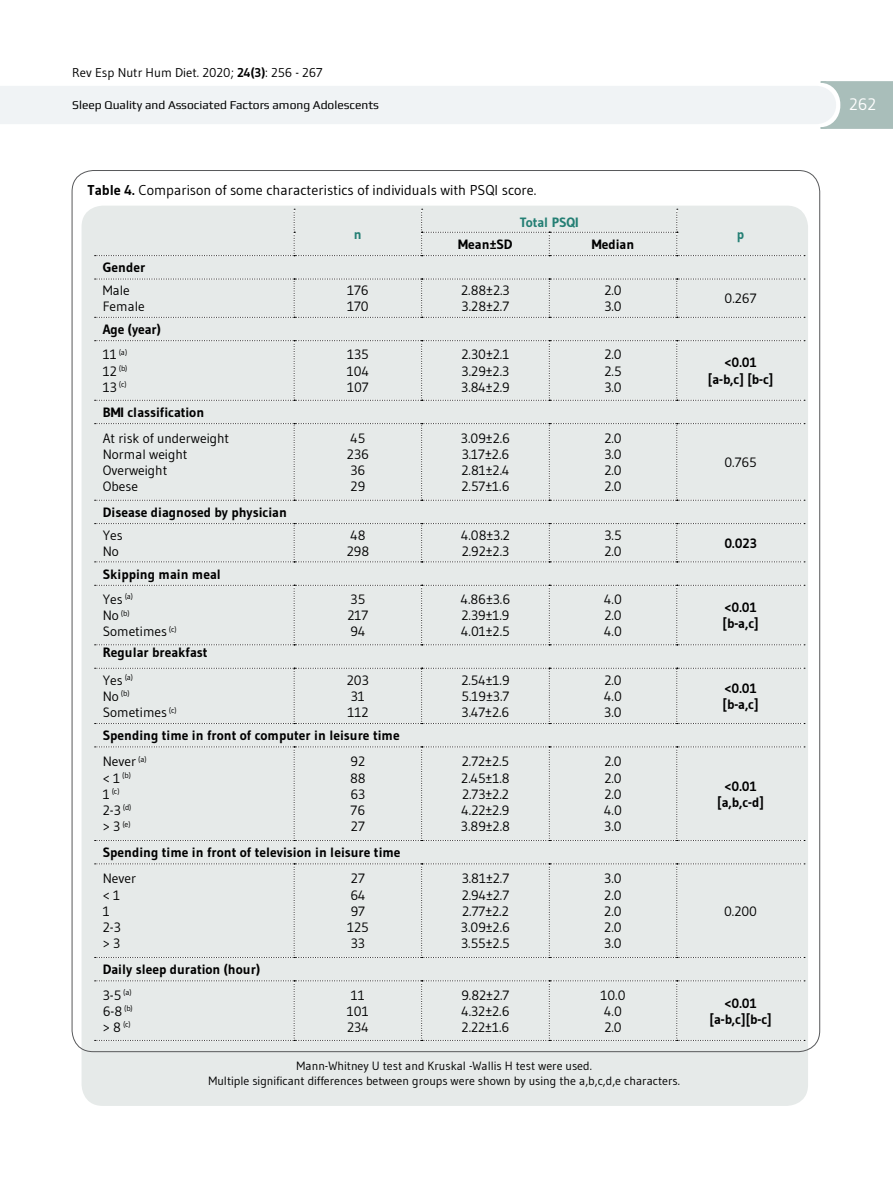
<style>
.page{position:relative;width:893px;height:1191px;background:#fff}
.page>*{position:absolute;margin:0;border:0;box-sizing:border-box;transform-origin:0 0}
.t1{font:16.5px "Gudea";color:#fff}
.t2{font:14.25px "Gudea";color:#000}
.t3{font:13.5px/16.2px "Gudea";color:#000}
.t4{font:700 13.5px/16.2px "Gudea";color:#000}
.t5{font:700 13.5px "Gudea";color:#247f74}
.t6{font:12.75px "Gudea";color:#000}
.t7{font:12px/14.4px "Gudea";color:#000;text-align:center}
.t8{font:12px "Play";color:#000}
.t9{font:7.8px/16.2px "Gudea";color:#000;text-align:justify}
.s1{font-weight:700}
.s2{font-size:13.5px}
.s3{font-weight:400}
</style>
<div class="page">
<svg style="left:0;top:81px;width:893px;height:48px"></svg>
<div style="left:82px;top:206px;width:726px;height:900px;background:#e6eae9;border-radius:21px"></div>
<svg style="left:95px;top:209px;width:710px;height:47px"></svg>
<svg style="left:95px;top:279px;width:710px;height:39px"></svg>
<svg style="left:95px;top:340px;width:710px;height:61px"></svg>
<svg style="left:95px;top:423px;width:710px;height:78px"></svg>
<svg style="left:95px;top:523px;width:710px;height:39px"></svg>
<svg style="left:95px;top:585px;width:710px;height:60px"></svg>
<svg style="left:95px;top:668px;width:710px;height:56px"></svg>
<svg style="left:95px;top:746px;width:710px;height:95px"></svg>
<svg style="left:95px;top:863px;width:710px;height:95px"></svg>
<svg style="left:95px;top:980px;width:710px;height:61px"></svg>
<p class="t6" style="left:72px;top:65px;width:252px">Rev Esp Nutr Hum Diet. 2020; <span class="s1">24(3)</span>: 256 - 267</p>
<p class="t8" style="left:72px;top:97px;width:308px">Sleep Quality and Associated Factors among Adolescents</p>
<p class="t1" style="left:849px;top:94px;width:28px">262</p>
<p class="t2" style="left:88px;top:181px;width:450px"><span class="s1">Table 4.</span> Comparison of some characteristics of individuals with PSQI score.</p>
<p class="t5" style="left:354px;top:225px;width:9px">n</p>
<p class="t5" style="left:520px;top:214px;width:60px">Total PSQI</p>
<p class="t4" style="left:458px;top:236px;width:56px">Mean±SD</p>
<p class="t4" style="left:592px;top:236px;width:44px">Median</p>
<p class="t5" style="left:737px;top:225px;width:9px">p</p>
<p class="t4" style="left:103px;top:259px;width:44px">Gender</p>
<p class="t3" style="left:103px;top:282px;width:43px">Male<br>Female</p>
<p class="t3" style="left:347px;top:282px;width:23px">176<br>170</p>
<p class="t3" style="left:461px;top:282px;width:50px">2.88±2.3<br>3.28±2.7</p>
<p class="t3" style="left:604px;top:282px;width:19px">2.0<br>3.0</p>
<p class="t3" style="left:725px;top:290px;width:33px">0.267</p>
<p class="t4" style="left:103px;top:321px;width:60px">Age (year)</p>
<p class="t9" style="left:103px;top:344px;width:26px"><span class="s2">11</span> (a)<br><span class="s2">12</span> (b)<br><span class="s2">13</span> (c)</p>
<p class="t3" style="left:347px;top:346px;width:24px;text-align:justify">135<br>104<br>107</p>
<p class="t3" style="left:461px;top:346px;width:50px;text-align:justify">2.30±2.1<br>3.29±2.3<br>3.84±2.9</p>
<p class="t3" style="left:604px;top:346px;width:19px;text-align:justify">2.0<br>2.5<br>3.0</p>
<p class="t4" style="left:708px;top:354px;width:67px;text-align:center">&lt;0.01 [a-b,c] [b-c]</p>
<p class="t4" style="left:103px;top:404px;width:103px">BMI classification</p>
<p class="t3" style="left:103px;top:429px;width:128px">At risk of underweight<br>Normal weight<br>Overweight<br>Obese</p>
<p class="t3" style="left:347px;top:429px;width:23px">45<br>236<br>36<br>29</p>
<p class="t3" style="left:461px;top:429px;width:51px;text-align:justify">3.09±2.6<br>3.17±2.6<br>2.81±2.4<br>2.57±1.6</p>
<p class="t3" style="left:604px;top:429px;width:19px;text-align:justify">2.0<br>3.0<br>2.0<br>2.0</p>
<p class="t3" style="left:724px;top:454px;width:34px">0.765</p>
<p class="t4" style="left:103px;top:504px;width:186px">Disease diagnosed by physician</p>
<p class="t3" style="left:103px;top:526px;width:21px">Yes<br>No</p>
<p class="t3" style="left:347px;top:526px;width:24px">48<br>298</p>
<p class="t3" style="left:461px;top:526px;width:50px">4.08±3.2<br>2.92±2.3</p>
<p class="t3" style="left:604px;top:526px;width:19px">3.5<br>2.0</p>
<p class="t4" style="left:724px;top:535px;width:34px">0.023</p>
<p class="t4" style="left:103px;top:561px;width:120px;line-height:25.2px">Skipping main meal<br><span class="s3">Yes</span> <sup>(a)</sup></p>
<p class="t9" style="left:103px;top:604px;width:28px"><span class="s2">No</span> (b)</p>
<p class="t3" style="left:103px;top:623px;width:76px">Sometimes <sup>(c)</sup></p>
<p class="t3" style="left:347px;top:591px;width:22px">35<br>217<br>94</p>
<p class="t3" style="left:461px;top:591px;width:51px;text-align:justify">4.86±3.6<br>2.39±1.9<br>4.01±2.5</p>
<p class="t3" style="left:604px;top:591px;width:19px;text-align:justify">4.0<br>2.0<br>4.0</p>
<p class="t4" style="left:722px;top:599px;width:38px">&lt;0.01 [b-a,c]</p>
<p class="t4" style="left:103px;top:638px;width:106px;line-height:27.9px">Regular breakfast<br><span class="s3">Yes</span> <sup>(a)</sup></p>
<p class="t9" style="left:103px;top:685px;width:28px"><span class="s2">No</span> (b)</p>
<p class="t3" style="left:103px;top:704px;width:76px">Sometimes <sup>(c)</sup></p>
<p class="t3" style="left:347px;top:671px;width:24px">203<br>31<br>112</p>
<p class="t3" style="left:461px;top:671px;width:50px;text-align:justify">2.54±1.9<br>5.19±3.7<br>3.47±2.6</p>
<p class="t3" style="left:604px;top:671px;width:19px;text-align:justify">2.0<br>4.0<br>3.0</p>
<p class="t4" style="left:722px;top:680px;width:38px">&lt;0.01 [b-a,c]</p>
<p class="t4" style="left:103px;top:722px;width:298px;line-height:26.1px">Spending time in front of computer in leisure time<br><span class="s3">Never</span> <sup>(a)</sup></p>
<p class="t9" style="left:103px;top:767px;width:30px"><span class="s2">&lt; 1</span> (b)<br><span class="s2">1</span> (c)</p>
<p class="t3" style="left:103px;top:802px;width:30px">2-3 <sup>(d)</sup></p>
<p class="t9" style="left:103px;top:815px;width:29px"><span class="s2">&gt; 3</span> (e)</p>
<p class="t3" style="left:350px;top:753px;width:17px;text-align:justify">92<br>88<br>63<br>76<br>27</p>
<p class="t3" style="left:461px;top:753px;width:50px;text-align:justify">2.72±2.5<br>2.45±1.8<br>2.73±2.2<br>4.22±2.9<br>3.89±2.8</p>
<p class="t3" style="left:604px;top:753px;width:19px;text-align:justify">2.0<br>2.0<br>2.0<br>4.0<br>3.0</p>
<p class="t4" style="left:717px;top:777px;width:48px;text-align:center">&lt;0.01 [a,b,c-d]</p>
<p class="t4" style="left:103px;top:844px;width:299px">Spending time in front of television in leisure time</p>
<p class="t3" style="left:103px;top:870px;width:35px">Never &lt; 1<br>1<br>2-3<br>&gt; 3</p>
<p class="t3" style="left:347px;top:870px;width:23px">27<br>64<br>97<br>125<br>33</p>
<p class="t3" style="left:461px;top:870px;width:51px;text-align:justify">3.81±2.7<br>2.94±2.7<br>2.77±2.2<br>3.09±2.6<br>3.55±2.5</p>
<p class="t3" style="left:604px;top:870px;width:19px;text-align:justify">3.0<br>2.0<br>2.0<br>2.0<br>3.0</p>
<p class="t3" style="left:724px;top:902px;width:35px">0.200</p>
<p class="t4" style="left:103px;top:957px;width:159px;line-height:25.2px">Daily sleep duration (hour)<br><span class="s3">3-5</span> <sup>(a)</sup></p>
<p class="t3" style="left:103px;top:1002px;width:32px">6-8 <sup>(b)</sup></p>
<p class="t9" style="left:103px;top:1016px;width:30px"><span class="s2">&gt; 8</span> (c)</p>
<p class="t3" style="left:347px;top:986px;width:23px">11<br>101<br>234</p>
<p class="t3" style="left:461px;top:986px;width:50px;text-align:justify">9.82±2.7<br>4.32±2.6<br>2.22±1.6</p>
<p class="t3" style="left:600px;top:986px;width:27px">10.0<br>4.0<br>2.0</p>
<p class="t4" style="left:709px;top:994px;width:64px;text-align:center">&lt;0.01 [a-b,c][b-c]</p>
<p class="t7" style="left:209px;top:1058px;width:473px">Mann-Whitney U test and Kruskal -Wallis H test were used.<br>Multiple significant differences between groups were shown by using the a,b,c,d,e characters.</p>
</div>
